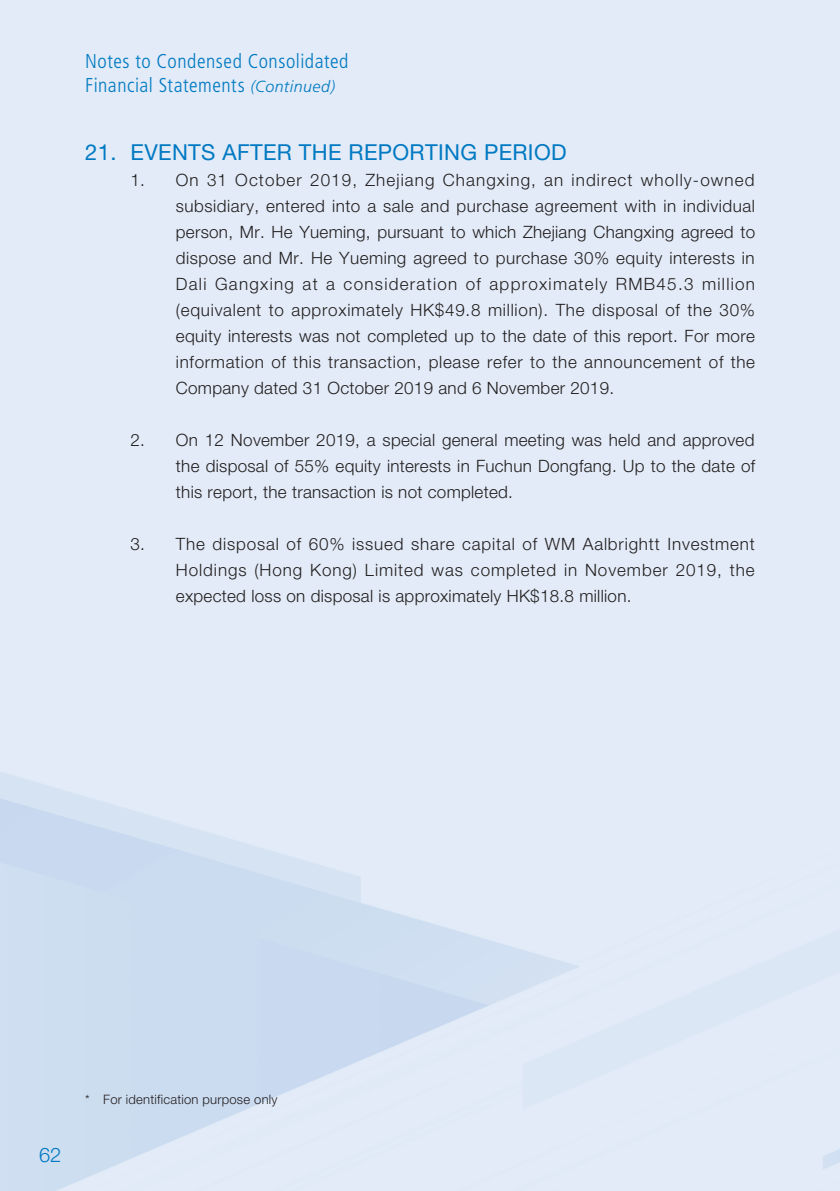
<style>
.page{position:relative;width:840px;height:1191px;background:#fff}
.page>*{position:absolute;margin:0;border:0;box-sizing:border-box;transform-origin:0 0}
.t1{font:22px "Helvetica Neue LT Std";letter-spacing:.015em;color:#0079c2}
.t2{font:300 condensed 20px/24px "Frutiger LT Std";letter-spacing:.02em;color:#0079c2}
.t3{font:300 20px "Helvetica Neue LT Std";color:#0079c2}
.t4{font:300 17px/26px "Helvetica Neue LT Std";letter-spacing:.015em;color:#231f20;text-align:justify}
.t5{font:300 13px "Helvetica Neue LT Std";letter-spacing:.015em;color:#231f20}
.s1{font-style:italic;font-stretch:normal;font-size:16px}
</style>
<div class="page">
<p class="t2" style="left:85px;top:50px;width:265px">N otes to Condensed Consolidated<br>Financial Statements <span class="s1">(Continued)</span></p>
<p class="t1" style="left:85px;top:139px;width:483px">21. EVENTS AFTER THE REPORTING PERIOD</p>
<p class="t4" style="left:176px;top:167px;width:580px;text-indent:-45px">1. On 31 October 2019, Zhejiang Changxing, an indirect wholly-owned subsidiary, entered into a sale and purchase agreement with in individual person, Mr. He Yueming, pursuant to which Zhejiang Changxing agreed to dispose and Mr. He Yueming agreed to purchase 30% equity interests in Dali Gangxing at a consideration of approximately RMB45.3 million (equivalent to approximately HK$49.8 million). The disposal of the 30% equity interests was not completed up to the date of this report. For more information of this transaction, please refer to the announcement of the Company dated 31 October 2019 and 6 November 2019.</p>
<p class="t4" style="left:176px;top:427px;width:580px;text-indent:-45px">2. On 12 November 2019, a special general meeting was held and approved the disposal of 55% equity interests in Fuchun Dongfang. Up to the date of this report, the transaction is not completed.</p>
<p class="t4" style="left:176px;top:531px;width:580px;text-indent:-45px">3. The disposal of 60% issued share capital of WM Aalbrightt Investment Holdings (Hong Kong) Limited was completed in November 2019, the expected loss on disposal is approximately HK$18.8 million.</p>
<p class="t3" style="left:39px;top:1142px;width:24px">62</p>
<p class="t5" style="left:85px;top:1091px;width:194px">* For identification purpose only</p>
</div>
